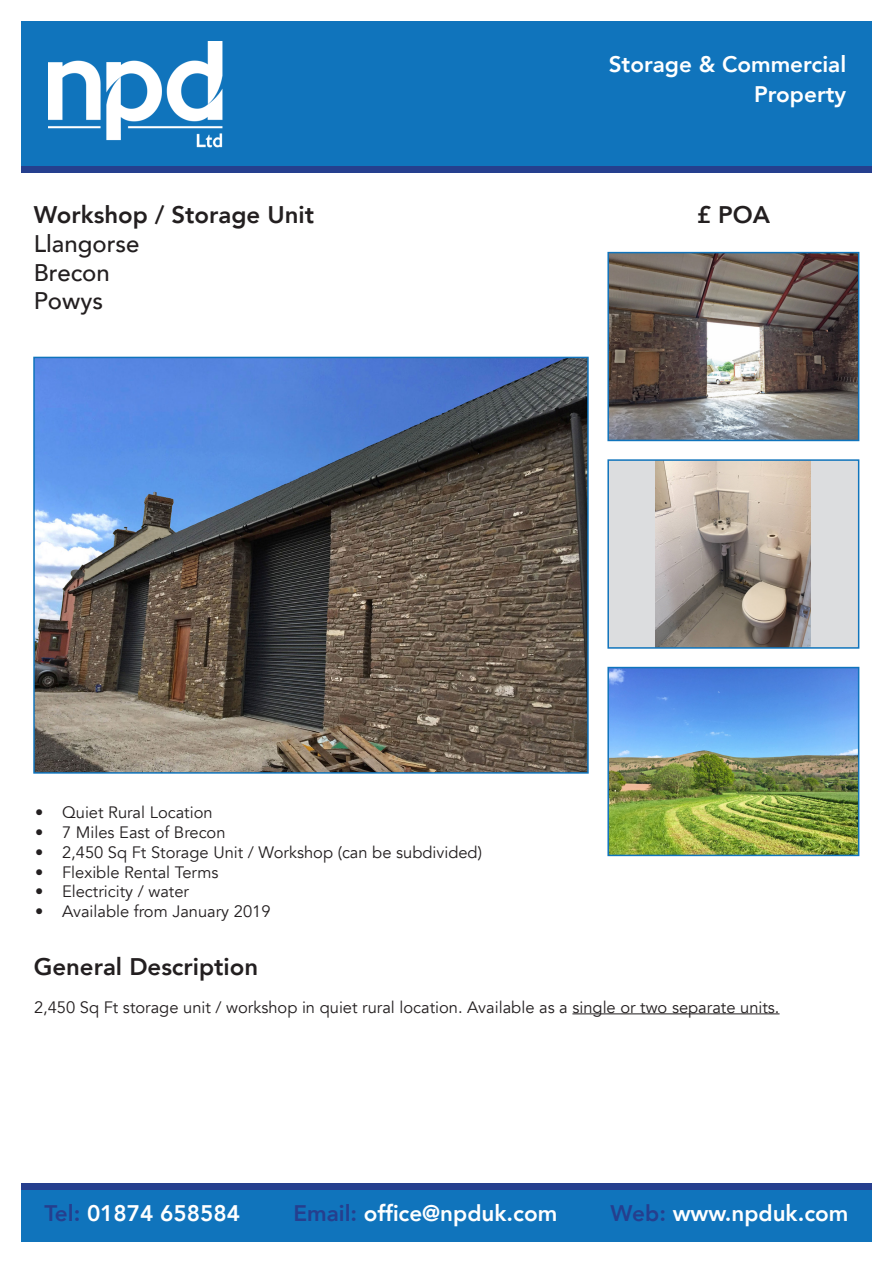
<style>
.page{position:relative;width:893px;height:1263px;background:#fff}
.page>*{position:absolute;margin:0;border:0;box-sizing:border-box;transform-origin:0 0}
.t1{font:800 24px "Avenir";color:#231f20}
.t2{font:500 24px/28.8px "Avenir";color:#231f20}
.t3{font:800 22.5px/30px "Avenir";color:#fff;text-align:right}
.t4{font:16.5px "Avenir";color:#231f20}
.s1{color:#253f8e}
</style>
<div class="page">
<div style="left:21px;top:21px;width:851px;height:145px;background:#1074bc"></div>
<img style="left:49px;top:42px;width:173px;height:106px">
<div style="left:21px;top:166px;width:851px;height:7px;background:#253f8e"></div>
<img style="left:610px;top:255px;width:246px;height:183px">
<div style="left:607px;top:252px;width:252px;height:189px;border:2px solid #1074bc"></div>
<div style="left:608px;top:460px;width:251px;height:188px;background:#dcdddf"></div>
<img style="left:656px;top:462px;width:155px;height:184px">
<div style="left:607px;top:459px;width:252px;height:190px;border:2px solid #1074bc"></div>
<img style="left:610px;top:670px;width:246px;height:183px">
<div style="left:607px;top:667px;width:252px;height:189px;border:2px solid #1074bc"></div>
<img style="left:36px;top:360px;width:550px;height:411px">
<div style="left:33px;top:357px;width:556px;height:417px;border:2px solid #1074bc"></div>
<div style="left:21px;top:1186px;width:851px;height:56px;background:#1074bc"></div>
<div style="left:21px;top:1184px;width:851px;height:6px;background:#253f8e"></div>
<hr style="left:572px;top:1013px;width:207px;height:1px;background:#231f20">
<h1 class="t1" style="left:34px;top:196px;width:282px">Workshop / Storage Unit</h1>
<h1 class="t2" style="left:34px;top:228px;width:107px">Llangorse<br>Brecon<br>Powys</h1>
<h2 class="t3" style="left:609px;top:49px;width:239px">Storage &amp; Commercial<br>Property</h2>
<h1 class="t1" style="left:697px;top:196px;width:75px">£ POA</h1>
<p class="t4" style="left:35px;top:802px;width:179px">• Quiet Rural Location</p>
<p class="t4" style="left:35px;top:822px;width:192px">• 7 Miles East of Brecon</p>
<p class="t4" style="left:35px;top:842px;width:448px">• 2,450 Sq Ft Storage Unit / Workshop (can be subdivided)</p>
<p class="t4" style="left:35px;top:862px;width:185px">• Flexible Rental Terms</p>
<p class="t4" style="left:35px;top:882px;width:156px">• Electricity / water</p>
<p class="t4" style="left:35px;top:901px;width:237px">• Available from January 2019</p>
<h1 class="t1" style="left:34px;top:948px;width:226px">General Description</h1>
<p class="t4" style="left:34px;top:997px;width:747px">2,450 Sq Ft storage unit / workshop in quiet rural location. Available as a single or two separate units.</p>
<h2 class="t3" style="left:44px;top:1198px;width:197px"><span class="s1">Tel:</span> 01874 658584</h2>
<h2 class="t3" style="left:293px;top:1198px;width:265px"><span class="s1">Email:</span> office@npduk.com</h2>
<h2 class="t3" style="left:611px;top:1198px;width:239px"><span class="s1">Web:</span> www.npduk.com</h2>
</div>
